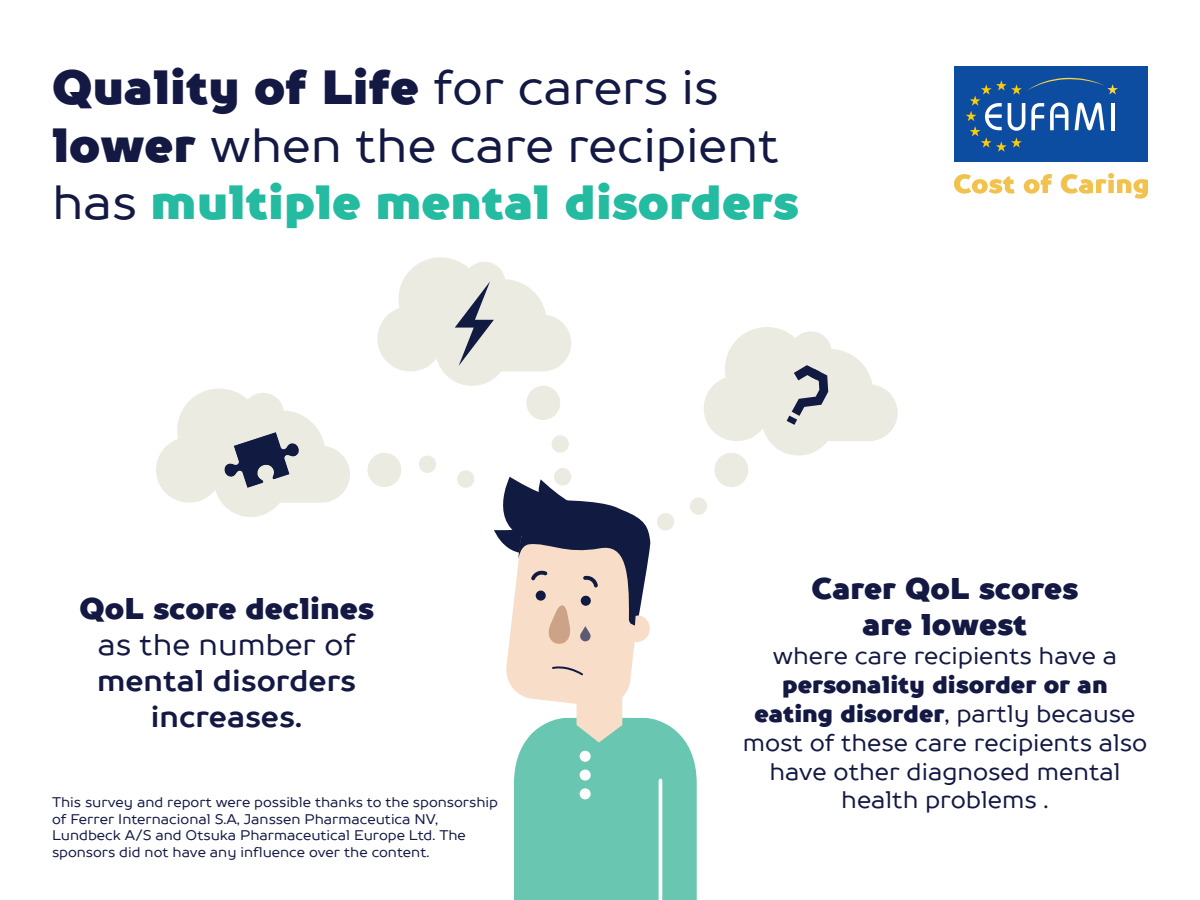
<style>
.page{position:relative;width:1200px;height:900px;background:#fff}
.page>*{position:absolute;margin:0;border:0;box-sizing:border-box;transform-origin:0 0}
.t1{font:48px/57.6px "TT Prosto Sans";color:#131943}
.t2{font:900 30px/36px "TT Prosto Sans";color:#131943;text-align:center}
.t3{font:700 30px/36px "TT Prosto Sans";color:#131943;text-align:center}
.t4{font:30px "TT Prosto Sans";color:#131943}
.t5{font:24px/28.8px "TT Prosto Sans";color:#131943;text-align:center}
.t6{font:14px/16.8px "TT Prosto Sans";color:#131943}
.s1{font-weight:900}
.s2{font-weight:900;color:#24bba1}
</style>
<div class="page">
<div style="left:954px;top:67px;width:194px;height:95px;background:#0d4da1"></div>
<svg style="left:966px;top:78px;width:152px;height:74px"></svg>
<svg style="left:954px;top:174px;width:61px;height:20px"></svg>
<svg style="left:1024px;top:174px;width:28px;height:20px"></svg>
<svg style="left:1061px;top:173px;width:87px;height:26px"></svg>
<div style="left:552px;top:435px;width:17px;height:18px;background:#ebebe2;border-radius:50%"></div>
<div style="left:419px;top:456px;width:17px;height:17px;background:#ebebe2;border-radius:50%"></div>
<div style="left:457px;top:470px;width:17px;height:18px;background:#ebebe2;border-radius:50%"></div>
<div style="left:690px;top:497px;width:17px;height:18px;background:#ebebe2;border-radius:50%"></div>
<div style="left:554px;top:468px;width:17px;height:17px;background:#ebebe2;border-radius:50%"></div>
<div style="left:526px;top:386px;width:34px;height:34px;background:#ebebe2;border-radius:50%"></div>
<div style="left:368px;top:453px;width:33px;height:34px;background:#ebebe2;border-radius:50%"></div>
<div style="left:714px;top:453px;width:34px;height:34px;background:#ebebe2;border-radius:50%"></div>
<svg style="left:494px;top:477px;width:203px;height:423px"></svg>
<div style="left:580px;top:751px;width:11px;height:11px;background:#fff;border-radius:50%"></div>
<div style="left:580px;top:770px;width:11px;height:11px;background:#fff;border-radius:50%"></div>
<div style="left:580px;top:788px;width:11px;height:11px;background:#fff;border-radius:50%"></div>
<svg style="left:704px;top:327px;width:194px;height:129px"></svg>
<svg style="left:156px;top:389px;width:194px;height:128px"></svg>
<svg style="left:377px;top:257px;width:194px;height:129px"></svg>
<h1 class="t1" style="left:52px;top:58px;width:748px"><span class="s1">Quality of Life</span> for carers is <span class="s1">lower</span> when the care recipient has <span class="s2">multiple mental disorders</span></h1>
<h2 class="t2" style="left:79px;top:591px;width:296px">QoL score declines</h2>
<h2 class="t4" style="left:98px;top:624px;width:259px">as the number of</h2>
<h2 class="t3" style="left:97px;top:663px;width:261px">mental disorders increases.</h2>
<h2 class="t2" style="left:812px;top:572px;width:268px">Carer QoL scores are lowest</h2>
<h3 class="t5" style="left:773px;top:641px;width:346px">where care recipients have a</h3>
<h3 class="t5" style="left:743px;top:670px;width:406px"><span class="s1">personality disorder or an eating disorder</span>, partly because most of these care recipients also have other diagnosed mental</h3>
<p class="t6" style="left:52px;top:793px;width:447px">This survey and report were possible thanks to the sponsorship</p>
<h3 class="t5" style="left:841px;top:785px;width:209px">health problems .</h3>
<p class="t6" style="left:52px;top:810px;width:415px">of Ferrer Internacional S.A, Janssen Pharmaceutica NV,<br>Lundbeck A/S and Otsuka Pharmaceutical Europe Ltd. The sponsors did not have any influence over the content.</p>
</div>
